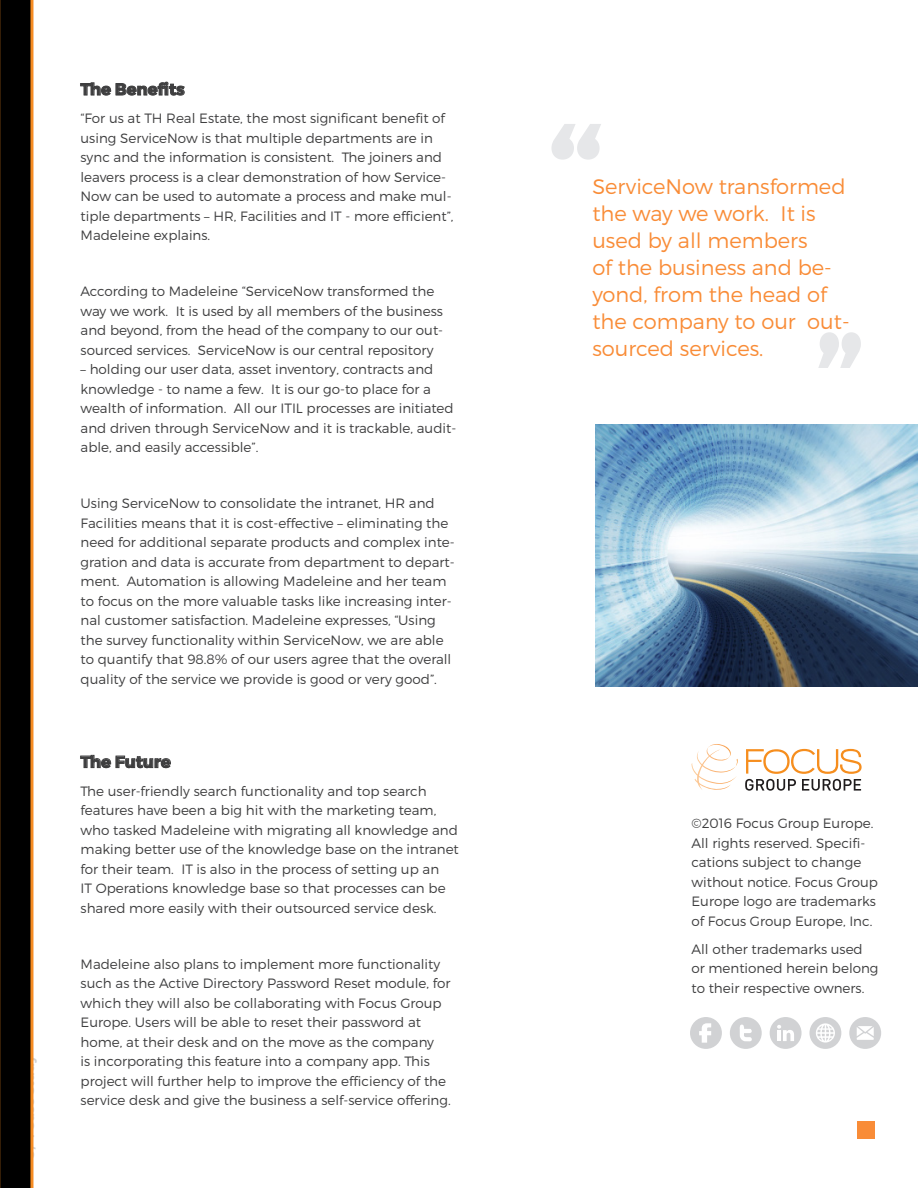
<style>
.page{position:relative;width:918px;height:1188px;background:#fff}
.page>*{position:absolute;margin:0;border:0;box-sizing:border-box;transform-origin:0 0}
.t1{font:300 21px/27px "Montserrat";color:#f98c37}
.t2{font:700 16.5px "Montserrat";color:#3e3e3f}
.t3{font:300 13.5px/19.5px "Montserrat";color:#3e3e3f}
</style>
<div class="page">
<svg style="left:80px;top:82px;width:105px;height:14px"></svg>
<svg style="left:80px;top:755px;width:91px;height:13px"></svg>
<svg style="left:0;top:0;width:33px;height:1188px;background:#100902"></svg>
<svg style="left:551px;top:124px;width:50px;height:36px"></svg>
<div style="left:857px;top:1122px;width:17px;height:17px;background:#f98c37"></div>
<svg style="left:745px;top:749px;width:117px;height:42px"></svg>
<svg style="left:691px;top:744px;width:47px;height:46px"></svg>
<div style="left:690px;top:1017px;width:32px;height:32px;background:#d1d2d4;border-radius:50%"></div>
<div style="left:730px;top:1017px;width:32px;height:32px;background:#d1d2d4;border-radius:50%"></div>
<div style="left:770px;top:1017px;width:32px;height:32px;background:#d1d2d4;border-radius:50%"></div>
<div style="left:809px;top:1017px;width:32px;height:32px;background:#d1d2d4;border-radius:50%"></div>
<div style="left:849px;top:1017px;width:32px;height:32px;background:#d1d2d4;border-radius:50%"></div>
<svg style="left:740px;top:1025px;width:12px;height:16px"></svg>
<svg style="left:699px;top:1023px;width:12px;height:20px"></svg>
<svg style="left:777px;top:1025px;width:17px;height:16px"></svg>
<hr style="left:777px;top:1030px;width:4px;height:11px;background:#fff">
<svg style="left:816px;top:1023px;width:19px;height:20px"></svg>
<svg style="left:857px;top:1026px;width:17px;height:14px"></svg>
<svg style="left:818px;top:332px;width:43px;height:36px"></svg>
<img style="left:596px;top:424px;width:322px;height:262px">
<p class="t2" style="left:81px;top:79px;width:106px">The Benefits</p>
<p class="t3" style="left:81px;top:108px;width:374px">“For us at TH Real Estate, the most significant benefit of using ServiceNow is that multiple departments are in sync and the information is consistent. The joiners and leavers process is a clear demonstration of how Service-Now can be used to automate a process and make mul&shy;tiple departments – HR, Facilities and IT - more efficient”, Madeleine explains.</p>
<p class="t3" style="left:81px;top:281px;width:364px">According to Madeleine “ServiceNow transformed the way we work. It is used by all members of the business and beyond, from the head of the company to our out&shy;sourced services. ServiceNow is our central repository</p>
<p class="t3" style="left:81px;top:359px;width:377px">– holding our user data, asset inventory, contracts and knowledge - to name a few. It is our go-to place for a wealth of information. All our ITIL processes are initiated and driven through ServiceNow and it is trackable, audit&shy;able, and easily accessible”.</p>
<p class="t3" style="left:81px;top:493px;width:376px">Using ServiceNow to consolidate the intranet, HR and Facilities means that it is cost-effective – eliminating the need for additional separate products and complex inte&shy;gration and data is accurate from department to depart&shy;ment. Automation is allowing Madeleine and her team to focus on the more valuable tasks like increasing inter&shy;nal customer satisfaction. Madeleine expresses, “Using the survey functionality within ServiceNow, we are able to quantify that 98.8% of our users agree that the overall quality of the service we provide is good or very good”.</p>
<p class="t2" style="left:81px;top:752px;width:92px">The Future</p>
<p class="t3" style="left:81px;top:781px;width:380px">The user-friendly search functionality and top search features have been a big hit with the marketing team, who tasked Madeleine with migrating all knowledge and making better use of the knowledge base on the intranet for their team. IT is also in the process of setting up an<br>IT Operations knowledge base so that processes can be shared more easily with their outsourced service desk.</p>
<p class="t3" style="left:81px;top:954px;width:372px">Madeleine also plans to implement more functionality such as the Active Directory Password Reset module, for which they will also be collaborating with Focus Group Europe. Users will be able to reset their password at home, at their desk and on the move as the company<br>is incorporating this feature into a company app. This project will further help to improve the efficiency of the service desk and give the business a self-service offering.</p>
<p class="t1" style="left:592px;top:172px;width:259px">ServiceNow transformed the way we work. It is used by all members<br>of the business and be&shy;yond, from the head of the company to our out&shy;sourced services.</p>
<p class="t3" style="left:692px;top:814px;width:188px">©2016 Focus Group Europe.<br>All rights reserved. Specifi&shy;cations subject to change without notice. Focus Group<br>Europe logo are trademarks of Focus Group Europe, Inc.</p>
<p class="t3" style="left:692px;top:939px;width:189px">All other trademarks used or mentioned herein belong to their respective owners.</p>
</div>
